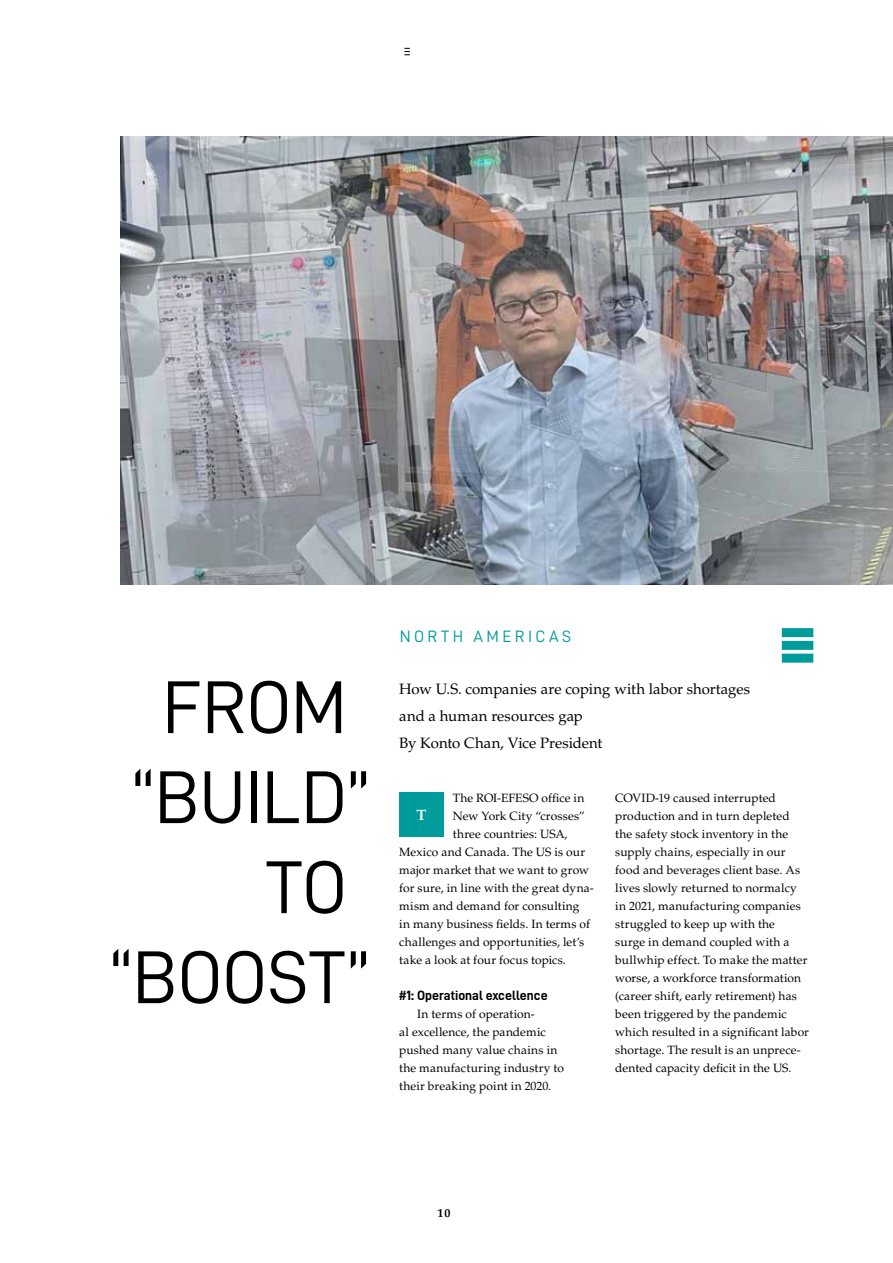
<style>
.page{position:relative;width:893px;height:1263px;background:#fff}
.page>*{position:absolute;margin:0;border:0;box-sizing:border-box;transform-origin:0 0}
.t1{font:75px/90px "D DIN";letter-spacing:-.01em;color:#000;text-align:right}
.t2{font:16.5px "D DIN";letter-spacing:.205em;color:#009c9b}
.t3{font:15px/27px "Palatino LT Std";color:#000}
.t4{font:700 15px "Palatino LT Std";color:#fff}
.t5{font:13.5px "D DIN Bold";color:#000}
.t6{font:12px/18px "Palatino LT Std";letter-spacing:.01em;color:#000}
.t7{font:700 12px "Palatino LT Std";color:#000}
.s1{color:#fff}
</style>
<div class="page">
<svg style="left:404px;top:48px;width:6px;height:7px"></svg>
<img style="left:120px;top:136px;width:773px;height:448px">
<div style="left:399px;top:792px;width:45px;height:44px;background:#009c9b"></div>
<div style="left:782px;top:628px;width:31px;height:9px;background:#009c9b"></div>
<div style="left:782px;top:641px;width:31px;height:9px;background:#009c9b"></div>
<div style="left:782px;top:654px;width:31px;height:9px;background:#009c9b"></div>
<h1 class="t1" style="left:109px;top:661px;width:262px">FROM<span class="s1">” </span>“BUILD”<br>TO<span class="s1">” </span>“BOOST”</h1>
<h2 class="t2" style="left:400px;top:627px;width:173px">NORTH AMERICAS</h2>
<p class="t3" style="left:399px;top:676px;width:352px">How U.S. companies are coping with labor shortages and a human resources gap<br>By Konto Chan, Vice President</p>
<p class="t6" style="left:453px;top:789px;width:133px">The ROI-EFESO office in</p>
<p class="t6" style="left:453px;top:807px;width:134px">New York City “crosses”</p>
<p class="t6" style="left:453px;top:825px;width:116px">three countries: USA,</p>
<p class="t6" style="left:399px;top:843px;width:187px">Mexico and Canada. The US is our</p>
<p class="t6" style="left:399px;top:861px;width:191px">major market that we want to grow</p>
<p class="t6" style="left:399px;top:879px;width:196px">for sure, in line with the great dyna-</p>
<p class="t6" style="left:399px;top:897px;width:182px">mism and demand for consulting</p>
<p class="t6" style="left:399px;top:915px;width:192px">in many business fields. In terms of</p>
<p class="t6" style="left:399px;top:933px;width:186px">challenges and opportunities, let’s</p>
<p class="t6" style="left:399px;top:951px;width:168px">take a look at four focus topics.</p>
<p class="t5" style="left:399px;top:988px;width:150px">#1: Operational excellence</p>
<p class="t6" style="left:399px;top:1005px;width:166px;text-indent:18px">In terms of operation-<br>al excellence, the pandemic pushed many value chains in the manufacturing industry to their breaking point in 2020.</p>
<p class="t4" style="left:417px;top:806px;width:12px">T</p>
<p class="t6" style="left:615px;top:789px;width:195px">COVID-19 caused interrupted production and in turn depleted the safety stock inventory in the supply chains, especially in our food and beverages client base. As lives slowly returned to normalcy in 2021, manufacturing companies struggled to keep up with the<br>surge in demand coupled with a bullwhip effect. To make the matter worse, a workforce transformation (career shift, early retirement) has been triggered by the pandemic which resulted in a significant labor shortage. The result is an unprece&shy;dented capacity deficit in the US.</p>
<p class="t7" style="left:438px;top:1206px;width:14px">10</p>
</div>
